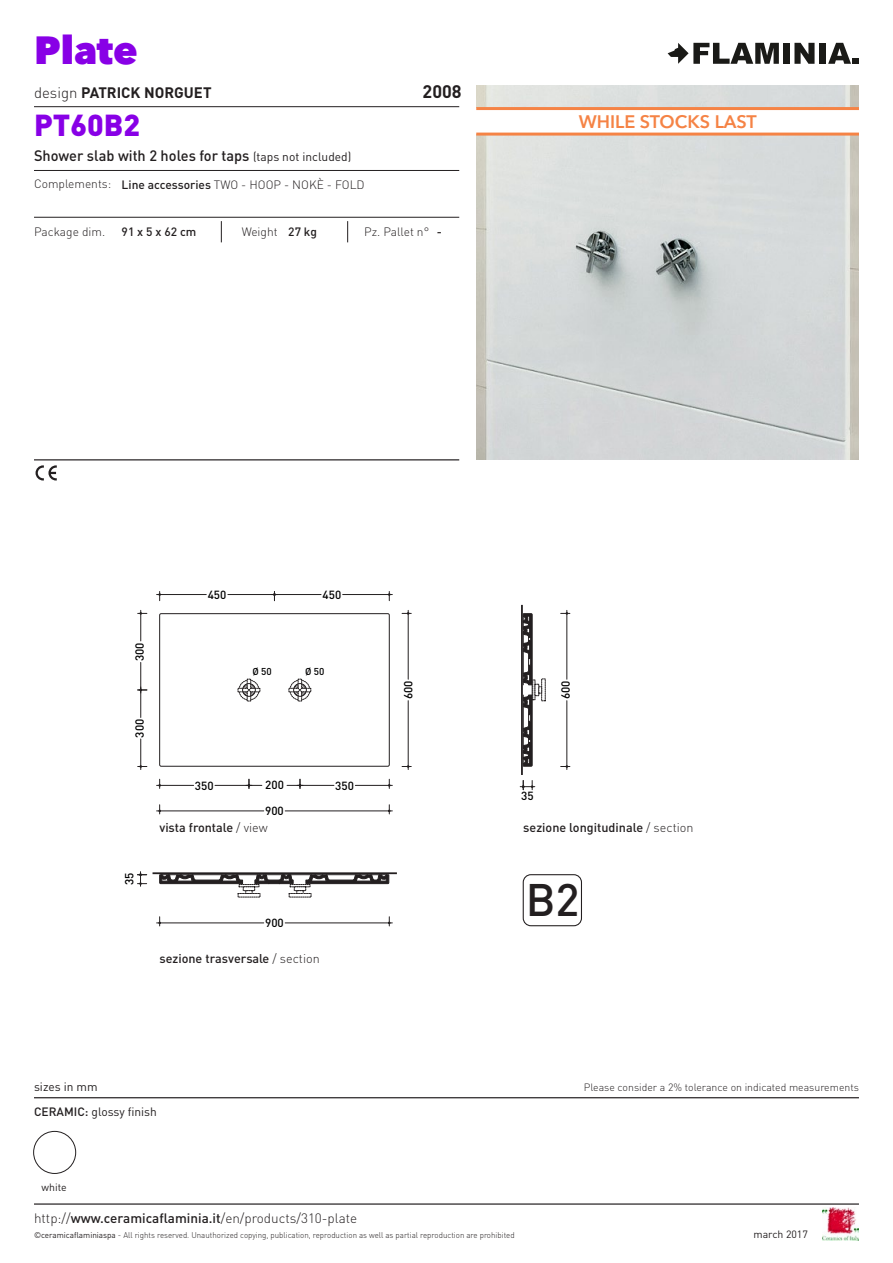
<style>
.page{position:relative;width:893px;height:1263px;background:#fff}
.page>*{position:absolute;margin:0;border:0;box-sizing:border-box;transform-origin:0 0}
.t1{font:500 45px "DIN";color:#231f20}
.t2{font:800 39px "Avenir Next LT Pro";color:#8800e6}
.t3{font:900 30px "DIN";color:#8800e6}
.t4{font:600 18px "Avenir Next LT Pro";color:#f58345}
.t5{font:700 18px "DIN";color:#231f20}
.t6{font:500 15px "DIN";color:#231f20}
.t7{font:700 15px "DIN";color:#231f20}
.t8{font:300 13.5px "DIN";color:#231f20}
.t9{font:500 12.6px "DIN";color:#231f20}
.t10{font:300 12px "DIN";color:#231f20}
.t11{font:12px "DIN";color:#231f20}
.t12{font:500 12px "DIN";color:#231f20}
.t13{font:500 11.7px "DIN";color:#000}
.t14{font:300 10.5px "DIN";color:#231f20}
.t15{font:10.5px "DIN";color:#231f20}
.t16{font:500 9.9px "DIN";color:#000}
.t17{font:300 8.25px "DIN";color:#231f20}
.s1{font-weight:300}
.s2{font-weight:400;font-size:12px}
.s3{font-weight:500}
.s4{font-weight:400}
</style>
<div class="page">
<hr style="left:34px;top:1203px;width:825px;height:2px;background:#231f20">
<img style="left:822px;top:1208px;width:37px;height:32px">
<svg style="left:668px;top:43px;width:111px;height:21px"></svg>
<div style="left:783px;top:43px;width:7px;height:21px;background:#1a1a17"></div>
<svg style="left:794px;top:43px;width:20px;height:21px"></svg>
<div style="left:819px;top:43px;width:7px;height:21px;background:#1a1a17"></div>
<svg style="left:828px;top:43px;width:31px;height:21px"></svg>
<hr style="left:34px;top:459px;width:425px;height:1px;background:#231f20">
<hr style="left:34px;top:106px;width:425px;height:1px;background:#231f20">
<hr style="left:34px;top:170px;width:425px;height:1px;background:#231f20">
<svg style="left:36px;top:465px;width:21px;height:15px"></svg>
<hr style="left:153px;top:872px;width:244px;height:2px;background:#231f20">
<hr style="left:521px;top:605px;width:2px;height:170px;background:#231f20">
<svg style="left:159px;top:613px;width:373px;height:271px"></svg>
<hr style="left:268px;top:880px;width:12px;height:4px;background:#231f20">
<hr style="left:408px;top:701px;width:1px;height:68px;background:#231f20">
<hr style="left:408px;top:610px;width:1px;height:69px;background:#231f20">
<svg style="left:402px;top:765px;width:9px;height:3px"></svg>
<svg style="left:402px;top:612px;width:9px;height:3px"></svg>
<hr style="left:157px;top:594px;width:49px;height:1px;background:#231f20">
<hr style="left:228px;top:594px;width:50px;height:1px;background:#231f20">
<svg style="left:158px;top:591px;width:3px;height:10px"></svg>
<hr style="left:343px;top:594px;width:49px;height:1px;background:#231f20">
<hr style="left:271px;top:594px;width:50px;height:1px;background:#231f20">
<svg style="left:388px;top:591px;width:3px;height:10px"></svg>
<svg style="left:273px;top:591px;width:3px;height:10px"></svg>
<hr style="left:140px;top:662px;width:1px;height:31px;background:#231f20">
<hr style="left:140px;top:610px;width:1px;height:31px;background:#231f20">
<svg style="left:138px;top:612px;width:9px;height:3px"></svg>
<hr style="left:140px;top:687px;width:1px;height:30px;background:#231f20">
<hr style="left:140px;top:739px;width:1px;height:30px;background:#231f20">
<svg style="left:138px;top:689px;width:9px;height:2px"></svg>
<svg style="left:138px;top:765px;width:9px;height:3px"></svg>
<hr style="left:157px;top:785px;width:37px;height:1px;background:#231f20">
<hr style="left:215px;top:785px;width:37px;height:1px;background:#231f20">
<svg style="left:158px;top:779px;width:3px;height:9px"></svg>
<hr style="left:157px;top:811px;width:107px;height:1px;background:#231f20">
<hr style="left:285px;top:811px;width:107px;height:1px;background:#231f20">
<svg style="left:158px;top:805px;width:3px;height:9px"></svg>
<svg style="left:388px;top:805px;width:3px;height:9px"></svg>
<svg style="left:246px;top:779px;width:16px;height:9px"></svg>
<hr style="left:355px;top:785px;width:37px;height:1px;background:#231f20">
<hr style="left:287px;top:785px;width:47px;height:1px;background:#231f20">
<svg style="left:388px;top:779px;width:3px;height:9px"></svg>
<svg style="left:297px;top:779px;width:6px;height:9px"></svg>
<svg style="left:137px;top:872px;width:10px;height:14px"></svg>
<hr style="left:157px;top:923px;width:107px;height:1px;background:#231f20">
<hr style="left:285px;top:923px;width:107px;height:1px;background:#231f20">
<svg style="left:158px;top:917px;width:3px;height:9px"></svg>
<svg style="left:388px;top:917px;width:3px;height:9px"></svg>
<svg style="left:520px;top:780px;width:15px;height:10px"></svg>
<hr style="left:567px;top:701px;width:1px;height:68px;background:#231f20">
<hr style="left:567px;top:610px;width:1px;height:69px;background:#231f20">
<svg style="left:561px;top:765px;width:9px;height:3px"></svg>
<svg style="left:561px;top:612px;width:9px;height:3px"></svg>
<div style="left:523px;top:874px;width:59px;height:52px;border:1px solid #231f20;border-radius:8px"></div>
<svg style="left:542px;top:679px;width:3px;height:22px"></svg>
<svg style="left:523px;top:614px;width:19px;height:152px"></svg>
<svg style="left:238px;top:894px;width:22px;height:3px"></svg>
<svg style="left:160px;top:874px;width:109px;height:20px"></svg>
<svg style="left:289px;top:894px;width:22px;height:3px"></svg>
<svg style="left:279px;top:874px;width:110px;height:20px"></svg>
<svg style="left:159px;top:613px;width:231px;height:154px"></svg>
<hr style="left:34px;top:1097px;width:825px;height:1px;background:#231f20">
<hr style="left:34px;top:217px;width:425px;height:1px;background:#231f20">
<svg style="left:221px;top:221px;width:1px;height:21px"></svg>
<svg style="left:347px;top:221px;width:1px;height:21px"></svg>
<img style="left:476px;top:85px;width:383px;height:374px">
<div style="left:33px;top:1131px;width:43px;height:43px;border:1px solid #231f20;border-radius:50%"></div>
<div style="left:476px;top:109px;width:383px;height:25px;background:#fff"></div>
<hr style="left:476px;top:107px;width:383px;height:3px;background:#f58345">
<hr style="left:476px;top:133px;width:383px;height:3px;background:#f58345">
<h2 class="t2" style="left:34px;top:26px;width:105px">Plate</h2>
<h3 class="t7" style="left:34px;top:82px;width:179px"><span class="s1">design</span> PATRICK NORGUET</h3>
<h3 class="t5" style="left:423px;top:79px;width:41px">2008</h3>
<h3 class="t3" style="left:34px;top:105px;width:107px">PT60B2</h3>
<h3 class="t6" style="left:34px;top:146px;width:319px">Shower slab with 2 holes for taps <span class="s2">(taps not included)</span></h3>
<h3 class="t10" style="left:34px;top:177px;width:332px">Complements: <span class="s3">Line accessories</span> TWO - HOOP - NOKÈ - FOLD</h3>
<h3 class="t10" style="left:34px;top:224px;width:73px">Package dim.</h3>
<h3 class="t12" style="left:122px;top:224px;width:76px">91 x 5 x 62 cm</h3>
<h3 class="t10" style="left:242px;top:224px;width:77px">Weight <span class="s3">27 kg</span></h3>
<h3 class="t10" style="left:364px;top:224px;width:79px">Pz. Pallet n° <span class="s3">-</span></h3>
<h3 class="t4" style="left:579px;top:111px;width:180px">WHILE STOCKS LAST</h3>
<h3 class="t13" style="left:132px;top:661px;width:20px;rotate:-90deg">300</h3>
<h3 class="t13" style="left:132px;top:737px;width:20px;rotate:-90deg">300</h3>
<h3 class="t13" style="left:208px;top:587px;width:20px">450</h3>
<h3 class="t13" style="left:323px;top:587px;width:20px">450</h3>
<p class="t16" style="left:252px;top:665px;width:21px">Ø 50</p>
<p class="t16" style="left:305px;top:665px;width:21px">Ø 50</p>
<h3 class="t13" style="left:401px;top:699px;width:20px;rotate:-90deg">600</h3>
<h3 class="t13" style="left:558px;top:699px;width:20px;rotate:-90deg">600</h3>
<h3 class="t13" style="left:122px;top:885px;width:14px;rotate:-90deg">35</h3>
<h3 class="t13" style="left:265px;top:777px;width:20px">200</h3>
<h3 class="t13" style="left:335px;top:778px;width:20px">350</h3>
<h3 class="t9" style="left:159px;top:820px;width:110px">vista frontale <span class="s1">/ view</span></h3>
<h3 class="t9" style="left:523px;top:820px;width:172px">sezione longitudinale <span class="s1">/ section</span></h3>
<h3 class="t13" style="left:195px;top:778px;width:20px">350</h3>
<h3 class="t13" style="left:521px;top:788px;width:14px">35</h3>
<h3 class="t13" style="left:265px;top:804px;width:20px">900</h3>
<h3 class="t13" style="left:265px;top:915px;width:20px">900</h3>
<h3 class="t9" style="left:159px;top:950px;width:162px">sezione trasversale <span class="s1">/ section</span></h3>
<h1 class="t1" style="left:526px;top:871px;width:55px">B2</h1>
<h3 class="t11" style="left:34px;top:1079px;width:65px">sizes in mm</h3>
<p class="t14" style="left:584px;top:1080px;width:277px">Please consider a 2% tolerance on indicated measurements</p>
<h3 class="t11" style="left:34px;top:1104px;width:124px"><span class="s3">CERAMIC:</span> glossy finish</h3>
<p class="t15" style="left:42px;top:1180px;width:27px">white</p>
<h3 class="t8" style="left:34px;top:1210px;width:325px">http://<span class="s3">www.ceramicaflaminia.it</span>/en/products/310-plate</h3>
<p class="t17" style="left:34px;top:1230px;width:482px"><span class="s4">©ceramicaflaminiaspa</span> - All rights reserved. Unauthorized copying, publication, reproduction as well as partial reproduction are prohibited</p>
<p class="t15" style="left:753px;top:1228px;width:56px">march 2017</p>
</div>
